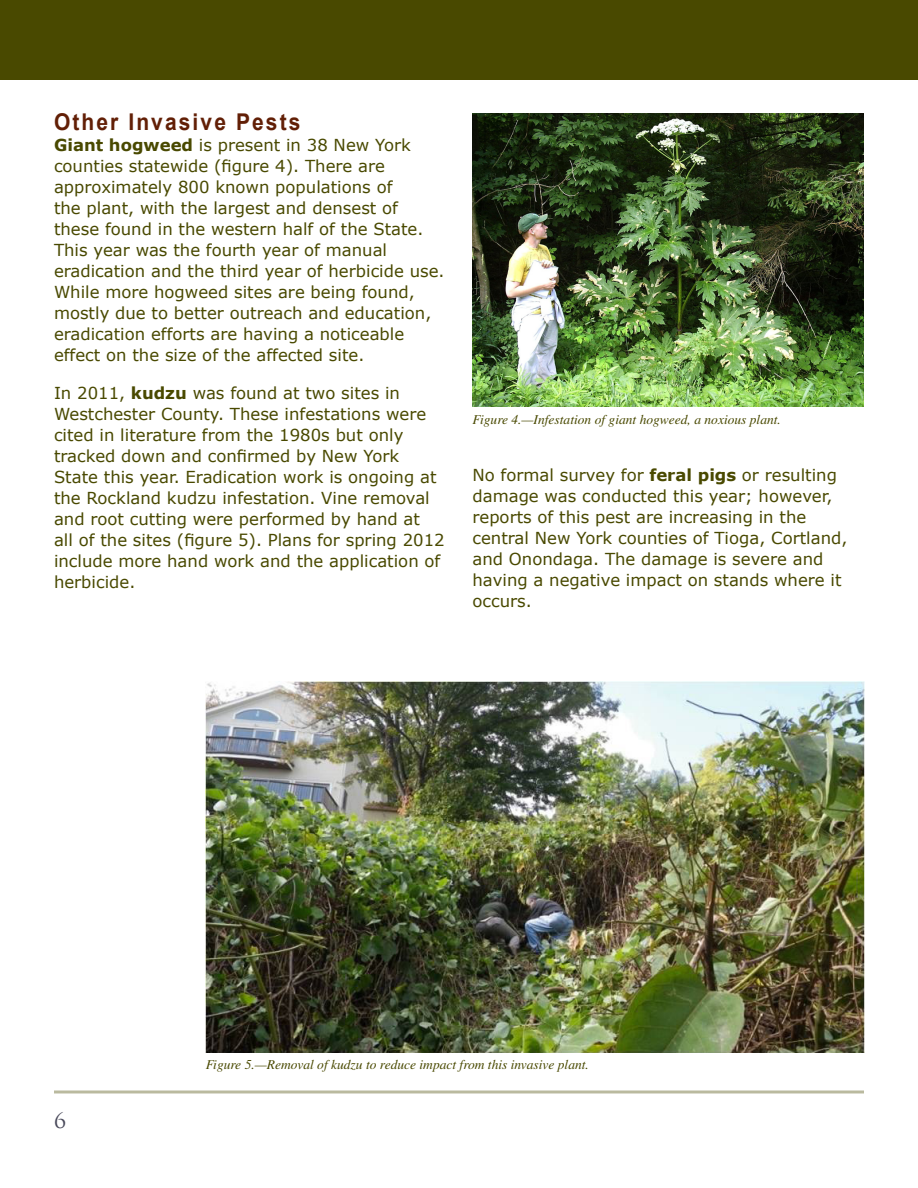
<style>
.page{position:relative;width:918px;height:1188px;background:#fff}
.page>*{position:absolute;margin:0;border:0;box-sizing:border-box;transform-origin:0 0}
.heading1b_copy{font:700 23.1px "Arial";letter-spacing:.1em;color:#621f06;scale:.91 1}
.t1{font:21px "Trajan Pro";color:#49495a}
.text_body1{font:16.5px/21px "Verdana";color:#494900}
.t2{font:italic 13.5px "Times";color:#494900}
.s1{font-weight:700}
</style>
<div class="page">
<div style="left:0;top:0;width:918px;height:79px;background:#494900"></div>
<img style="left:206px;top:682px;width:658px;height:371px">
<img style="left:472px;top:113px;width:392px;height:294px">
<hr style="left:54px;top:1090px;width:810px;height:3px;background:#494900">
<p class="heading1b_copy" style="left:54px;top:107px;width:272px">Other Invasive Pests</p>
<p class="text_body1" style="left:54px;top:134px;width:392px"><span class="s1">Giant hogweed</span> is present in 38 New York counties statewide (figure 4). There are approximately 800 known populations of<br>the plant, with the largest and densest of these found in the western half of the State.<br>This year was the fourth year of manual eradication and the third year of herbicide use.<br>While more hogweed sites are being found, mostly due to better outreach and education, eradication efforts are having a noticeable effect on the size of the affected site.</p>
<p class="text_body1" style="left:54px;top:382px;width:392px">In 2011, <span class="s1">kudzu</span> was found at two sites in Westchester County. These infestations were cited in literature from the 1980s but only tracked down and confirmed by New York State this year. Eradication work is ongoing at the Rockland kudzu infestation. Vine removal and root cutting were performed by hand at<br>all of the sites (figure 5). Plans for spring 2012 include more hand work and the application of herbicide.</p>
<p class="t2" style="left:472px;top:412px;width:310px">Figure 4.—Infestation of giant hogweed, a noxious plant.</p>
<p class="text_body1" style="left:472px;top:464px;width:376px">No formal survey for <span class="s1">feral pigs</span> or resulting damage was conducted this year; however, reports of this pest are increasing in the central New York counties of Tioga, Cortland, and Onondaga. The damage is severe and having a negative impact on stands where it occurs.</p>
<p class="t1" style="left:54px;top:1107px;width:13px">6</p>
<p class="t2" style="left:206px;top:1057px;width:385px">Figure 5.—Removal of kudzu to reduce impact from this invasive plant.</p>
</div>
